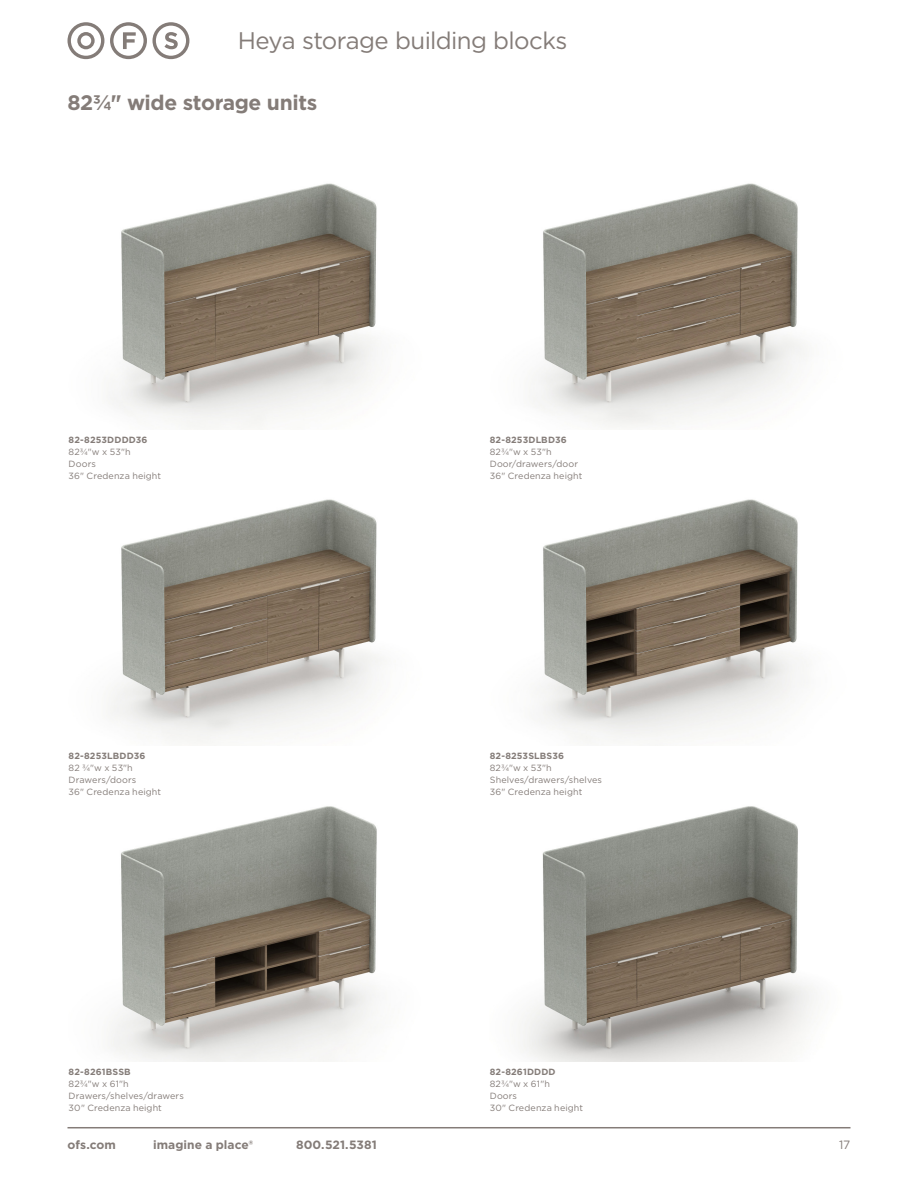
<style>
.page{position:relative;width:918px;height:1188px;background:#fff}
.page>*{position:absolute;margin:0;border:0;box-sizing:border-box;transform-origin:0 0}
.t1{font:24px "Gotham";letter-spacing:-.025em;color:#847c78}
.Heading_16pt_Bold{font:700 21px "Gotham";letter-spacing:-.02em;color:#847c78}
.t2{font:700 12px "Gotham";letter-spacing:.005em;color:#847c78}
.t3{font:12px "Gotham";color:#847c78}
.carolina_ofs_com_8pt_Bold{font:9px "Gotham";letter-spacing:.015em;color:#847c78}
.carolina_ofs_com_8pt_Bold-2{font:700 9px "Gotham";letter-spacing:.015em;color:#847c78}
</style>
<div class="page">
<hr style="left:68px;top:1127px;width:782px;height:1px;background:#847c78">
<svg style="left:67px;top:22px;width:37px;height:37px"></svg>
<svg style="left:110px;top:22px;width:79px;height:37px"></svg>
<img style="left:107px;top:183px;width:271px;height:245px">
<img style="left:529px;top:183px;width:278px;height:244px">
<img style="left:110px;top:499px;width:272px;height:244px">
<img style="left:539px;top:499px;width:266px;height:243px">
<img style="left:109px;top:806px;width:268px;height:255px">
<img style="left:519px;top:806px;width:298px;height:255px">
<h1 class="t1" style="left:238px;top:25px;width:331px">Heya storage building blocks</h1>
<p class="Heading_16pt_Bold" style="left:68px;top:88px;width:251px">823/4" wide storage units</p>
<p class="carolina_ofs_com_8pt_Bold-2" style="left:69px;top:434px;width:80px">82-8253DDDD36</p>
<p class="carolina_ofs_com_8pt_Bold" style="left:69px;top:446px;width:63px">823/4"w x 53"h</p>
<p class="carolina_ofs_com_8pt_Bold" style="left:69px;top:458px;width:29px">Doors</p>
<p class="carolina_ofs_com_8pt_Bold" style="left:69px;top:470px;width:94px">36" Credenza height</p>
<p class="carolina_ofs_com_8pt_Bold-2" style="left:69px;top:750px;width:78px">82-8253LBDD36</p>
<p class="carolina_ofs_com_8pt_Bold" style="left:69px;top:762px;width:66px">82 3/4"w x 53"h</p>
<p class="carolina_ofs_com_8pt_Bold" style="left:69px;top:774px;width:69px">Drawers/doors</p>
<p class="carolina_ofs_com_8pt_Bold" style="left:69px;top:786px;width:94px">36" Credenza height</p>
<p class="carolina_ofs_com_8pt_Bold-2" style="left:69px;top:1066px;width:64px">82-8261BSSB</p>
<p class="carolina_ofs_com_8pt_Bold" style="left:69px;top:1078px;width:62px">823/4"w x 61"h</p>
<p class="carolina_ofs_com_8pt_Bold" style="left:69px;top:1090px;width:117px">Drawers/shelves/drawers</p>
<p class="carolina_ofs_com_8pt_Bold" style="left:69px;top:1102px;width:95px">30" Credenza height</p>
<p class="carolina_ofs_com_8pt_Bold-2" style="left:490px;top:434px;width:78px">82-8253DLBD36</p>
<p class="carolina_ofs_com_8pt_Bold" style="left:490px;top:446px;width:63px">823/4"w x 53"h</p>
<p class="carolina_ofs_com_8pt_Bold" style="left:490px;top:458px;width:90px">Door/drawers/door</p>
<p class="carolina_ofs_com_8pt_Bold" style="left:490px;top:470px;width:94px">36" Credenza height</p>
<p class="carolina_ofs_com_8pt_Bold-2" style="left:490px;top:750px;width:76px">82-8253SLBS36</p>
<p class="carolina_ofs_com_8pt_Bold" style="left:490px;top:762px;width:63px">823/4"w x 53"h</p>
<p class="carolina_ofs_com_8pt_Bold" style="left:490px;top:774px;width:114px">Shelves/drawers/shelves</p>
<p class="carolina_ofs_com_8pt_Bold" style="left:490px;top:786px;width:94px">36" Credenza height</p>
<p class="carolina_ofs_com_8pt_Bold-2" style="left:490px;top:1066px;width:67px">82-8261DDDD</p>
<p class="carolina_ofs_com_8pt_Bold" style="left:490px;top:1078px;width:62px">823/4"w x 61"h</p>
<p class="carolina_ofs_com_8pt_Bold" style="left:490px;top:1090px;width:29px">Doors</p>
<p class="carolina_ofs_com_8pt_Bold" style="left:490px;top:1102px;width:95px">30" Credenza height</p>
<h3 class="t2" style="left:68px;top:1137px;width:50px">ofs.com</h3>
<h3 class="t2" style="left:153px;top:1137px;width:102px">imagine a place®</h3>
<h3 class="t2" style="left:296px;top:1137px;width:82px">800.521.5381</h3>
<h3 class="t3" style="left:839px;top:1137px;width:13px">17</h3>
</div>
